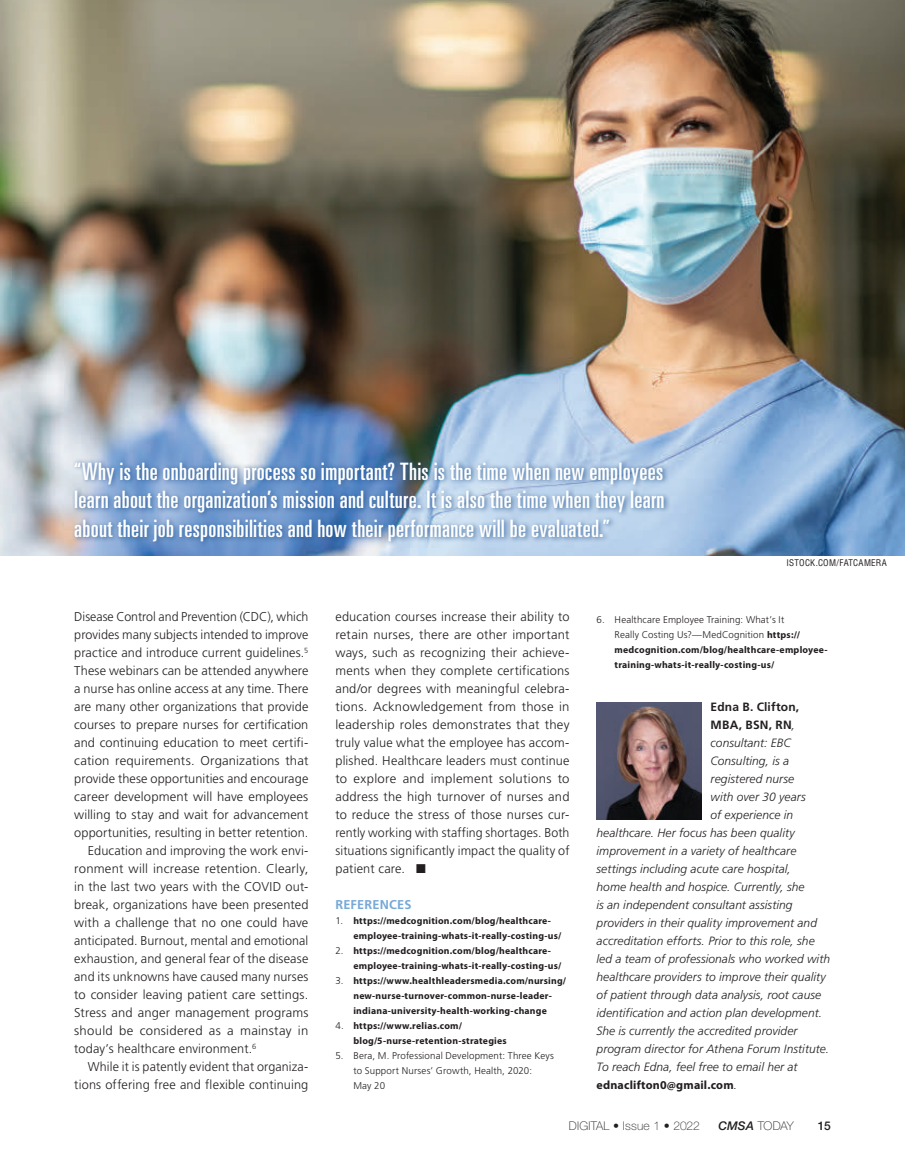
<style>
.page{position:relative;width:905px;height:1175px;background:#fff}
.page>*{position:absolute;margin:0;border:0;box-sizing:border-box;transform-origin:0 0}
.t1{font:ultra-condensed 24px/28.5px "Univers LT Std";letter-spacing:.01em;color:#fff;text-align:justify}
.t2{font:300 12.75px/18px "Frutiger LT Std";letter-spacing:.01em;color:#231f20;text-align:justify}
.t3{font:700 12.75px "Frutiger LT Std";letter-spacing:.015em;color:#76a9d7}
.t4{font:italic 300 12px "Frutiger LT Std";letter-spacing:.005em;color:#231f20}
.t5{font:100 12px "Helvetica Neue LT Std";letter-spacing:.01em;color:#231f20}
.t6{font:700 12px "Frutiger LT Std";letter-spacing:.01em;color:#231f20}
.t7{font:700 12px "Myriad Pro";letter-spacing:.015em;color:#231f20}
.t8{font:500 12px "Helvetica Neue LT Std";color:#231f20}
.t9{font:700 9.75px/15px "Myriad Pro";letter-spacing:.02em;color:#231f20}
.t10{font:300 9.75px/15px "Frutiger LT Std";letter-spacing:.015em;color:#231f20}
.t11{font:condensed 9px "Helvetica LT Std";letter-spacing:.03em;color:#231f20}
.s1{font-family:"Frutiger LT Std";font-weight:300}
.s2{font-family:"Myriad Pro";font-weight:700}
.s3{font-weight:300;font-style:italic}
.s4{font-family:"Frutiger LT Std";font-weight:300;font-style:italic}
.s5{font-weight:500;font-style:italic}
</style>
<div class="page">
<img style="left:0;top:0;width:904px;height:556px">
<img style="left:596px;top:702px;width:105px;height:117px">
<div style="left:71px;top:458px;width:599px;height:89px;background:#1f518b;opacity:.75"></div>
<p class="t1" style="left:74px;top:457px;width:591px">“Why is the onboarding process so important? This is the time when new employees learn about the organization’s mission and culture. It is also the time when they learn about their job responsibilities and how their performance will be evaluated.”</p>
<p class="t11" style="left:786px;top:557px;width:102px">ISTOCK.COM/FATCAMERA</p>
<p class="t2" style="left:74px;top:608px;width:235px">Disease Control and Prevention (CDC), which</p>
<p class="t2" style="left:74px;top:626px;width:236px">provides many subjects intended to improve</p>
<p class="t2" style="left:74px;top:644px;width:236px">practice and introduce current guidelines.<sup>5</sup></p>
<p class="t2" style="left:74px;top:662px;width:235px">These webinars can be attended anywhere</p>
<p class="t2" style="left:74px;top:680px;width:236px">a nurse has online access at any time. There</p>
<p class="t2" style="left:74px;top:698px;width:235px">are many other organizations that provide</p>
<p class="t2" style="left:74px;top:716px;width:236px">courses to prepare nurses for certification</p>
<p class="t2" style="left:74px;top:734px;width:236px">and continuing education to meet certifi-</p>
<p class="t2" style="left:74px;top:752px;width:236px">cation requirements. Organizations that</p>
<p class="t2" style="left:74px;top:770px;width:235px">provide these opportunities and encourage</p>
<p class="t2" style="left:74px;top:788px;width:235px">career development will have employees</p>
<p class="t2" style="left:74px;top:806px;width:235px">willing to stay and wait for advancement</p>
<p class="t2" style="left:74px;top:824px;width:236px">opportunities, resulting in better retention.</p>
<p class="t2" style="left:88px;top:842px;width:222px">Education and improving the work envi-</p>
<p class="t2" style="left:74px;top:860px;width:235px">ronment will increase retention. Clearly,</p>
<p class="t2" style="left:74px;top:878px;width:236px">in the last two years with the COVID out-</p>
<p class="t2" style="left:74px;top:896px;width:236px">break, organizations have been presented</p>
<p class="t2" style="left:74px;top:914px;width:236px">with a challenge that no one could have</p>
<p class="t2" style="left:74px;top:932px;width:235px">anticipated. Burnout, mental and emotional</p>
<p class="t2" style="left:74px;top:950px;width:235px">exhaustion, and general fear of the disease</p>
<p class="t2" style="left:74px;top:968px;width:235px">and its unknowns have caused many nurses</p>
<p class="t2" style="left:74px;top:986px;width:236px">to consider leaving patient care settings.</p>
<p class="t2" style="left:74px;top:1004px;width:236px">Stress and anger management programs</p>
<p class="t2" style="left:74px;top:1022px;width:235px">should be considered as a mainstay in</p>
<p class="t2" style="left:74px;top:1040px;width:184px">today’s healthcare environment.<sup>6</sup></p>
<p class="t2" style="left:88px;top:1058px;width:222px">While it is patently evident that organiza-</p>
<p class="t2" style="left:74px;top:1076px;width:236px">tions offering free and flexible continuing</p>
<p class="t2" style="left:335px;top:608px;width:236px">education courses increase their ability to retain nurses, there are other important ways, such as recognizing their achieve&shy;ments when they complete certifications and/or degrees with meaningful celebra&shy;tions. Acknowledgement from those in leadership roles demonstrates that they truly value what the employee has accom&shy;plished. Healthcare leaders must continue to explore and implement solutions to address the high turnover of nurses and to reduce the stress of those nurses cur&shy;rently working with staffing shortages. Both situations significantly impact the quality of patient care. ■</p>
<p class="t3" style="left:335px;top:897px;width:77px">REFERENCES</p>
<p class="t9" style="left:353px;top:913px;width:209px;text-indent:-18px"><span class="s1">1.</span> https://medcognition.com/blog/healthcare&shy;employee-training-whats-it-really-costing-us/</p>
<p class="t9" style="left:353px;top:943px;width:209px;text-indent:-18px"><span class="s1">2.</span> https://medcognition.com/blog/healthcare&shy;employee-training-whats-it-really-costing-us/</p>
<p class="t9" style="left:335px;top:973px;width:232px;text-align:center"><span class="s1">3.</span> https://www.healthleadersmedia.com/nursing/ new-nurse-turnover-common-nurse-leader&shy;indiana-university-health-working-change</p>
<p class="t9" style="left:353px;top:1018px;width:155px;text-indent:-18px"><span class="s1">4.</span> https://www.relias.com/ blog/5-nurse-retention-strategies</p>
<p class="t10" style="left:353px;top:1048px;width:202px;text-indent:-18px">5. Bera, M. Professional Development: Three Keys to Support Nurses’ Growth, Health, 2020:<br>May 20</p>
<p class="t10" style="left:614px;top:612px;width:187px;text-indent:-18px">6. Healthcare Employee Training: What’s It<br>Really Costing Us?—MedCognition <span class="s2">https://</span></p>
<p class="t9" style="left:614px;top:642px;width:214px">medcognition.com/blog/healthcare-employee&shy;training-whats-it-really-costing-us/</p>
<p class="t6" style="left:710px;top:700px;width:90px">Edna B. Clifton,</p>
<p class="t6" style="left:710px;top:718px;width:86px">MBA, BSN, RN<span class="s3">,</span></p>
<p class="t4" style="left:710px;top:736px;width:82px">consultant: EBC</p>
<p class="t4" style="left:710px;top:754px;width:80px">Consulting, is a</p>
<p class="t4" style="left:710px;top:772px;width:85px">registered nurse</p>
<p class="t4" style="left:710px;top:790px;width:97px">with over 30 years</p>
<p class="t4" style="left:710px;top:808px;width:84px">of experience in</p>
<p class="t4" style="left:596px;top:826px;width:200px">healthcare. Her focus has been quality</p>
<p class="t4" style="left:596px;top:844px;width:201px">improvement in a variety of healthcare</p>
<p class="t4" style="left:596px;top:862px;width:196px">settings including acute care hospital,</p>
<p class="t4" style="left:596px;top:880px;width:209px">home health and hospice. Currently, she</p>
<p class="t4" style="left:596px;top:898px;width:197px">is an independent consultant assisting</p>
<p class="t4" style="left:596px;top:916px;width:222px">providers in their quality improvement and</p>
<p class="t4" style="left:596px;top:934px;width:219px">accreditation efforts. Prior to this role, she</p>
<p class="t4" style="left:596px;top:952px;width:235px">led a team of professionals who worked with</p>
<p class="t4" style="left:596px;top:970px;width:231px">healthcare providers to improve their quality</p>
<p class="t4" style="left:596px;top:988px;width:226px">of patient through data analysis, root cause</p>
<p class="t4" style="left:596px;top:1006px;width:227px">identification and action plan development.</p>
<p class="t4" style="left:596px;top:1024px;width:202px">She is currently the accredited provider</p>
<p class="t4" style="left:596px;top:1042px;width:234px">program director for Athena Forum Institute.</p>
<p class="t4" style="left:596px;top:1060px;width:202px">To reach Edna, feel free to email her at</p>
<p class="t7" style="left:596px;top:1078px;width:142px">ednaclifton0@gmail.com<span class="s4">.</span></p>
<p class="t5" style="left:569px;top:1118px;width:132px">DIGITAL • Issue 1 • 2022</p>
<p class="t5" style="left:718px;top:1118px;width:77px"><span class="s5">CMSA</span> TODAY</p>
<p class="t8" style="left:817px;top:1118px;width:14px">15</p>
</div>
